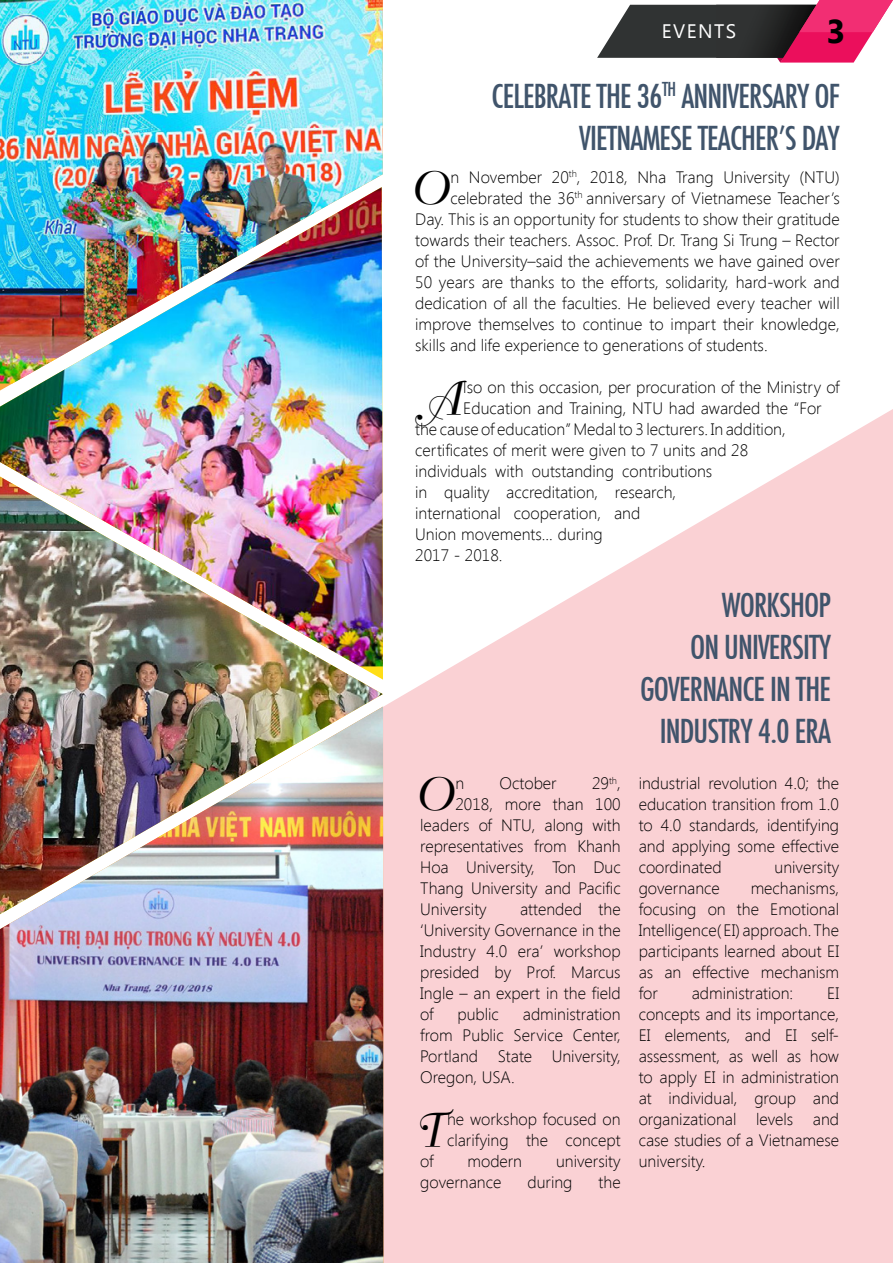
<style>
.page{position:relative;width:893px;height:1263px;background:#fff}
.page>*{position:absolute;margin:0;border:0;box-sizing:border-box;transform-origin:0 0}
.t1{font:46.2px "SFU Belle";color:#000}
.t2{font:36px/42px "SFU Function Condensed";letter-spacing:-.025em;color:#40546b;text-align:right}
.t3{font:700 33px "Segoe UI";color:#000}
.t4{font:19.5px "Segoe UI";letter-spacing:.075em;color:#fff}
.t5{font:300 16.5px/21px "Segoe UI";color:#000;text-align:justify}
</style>
<div class="page">
<svg style="left:383px;top:409px;width:510px;height:854px;fill:#fad1d4"></svg>
<svg style="left:597px;top:0;width:296px;height:63px"></svg>
<img style="left:0;top:390px;width:383px;height:87px">
<img style="left:0;top:477px;width:383px;height:230px">
<img style="left:0;top:0;width:383px;height:383px">
<img style="left:0;top:707px;width:383px;height:556px">
<p class="t4" style="left:662px;top:17px;width:76px">EVENTS</p>
<h3 class="t3" style="left:826px;top:8px;width:20px">3</h3>
<h2 class="t2" style="left:492px;top:71px;width:350px">CELEBRATE THE 36<sup>TH</sup> ANNIVERSARY OF<br>VIETNAMESE TEACHER’S DAY</h2>
<h1 class="t1" style="left:407px;top:151px;width:40px">O</h1>
<p class="t5" style="left:450px;top:166px;width:391px">n November 20<sup>th</sup>, 2018, Nha Trang University (NTU)</p>
<p class="t5" style="left:450px;top:187px;width:391px">celebrated the 36<sup>th</sup> anniversary of Vietnamese Teacher’s</p>
<p class="t5" style="left:415px;top:208px;width:426px">Day. This is an opportunity for students to show their gratitude</p>
<p class="t5" style="left:415px;top:229px;width:426px">towards their teachers. Assoc. Prof. Dr. Trang Si Trung – Rector</p>
<p class="t5" style="left:415px;top:250px;width:426px">of the University–said the achievements we have gained over</p>
<p class="t5" style="left:415px;top:271px;width:426px">50 years are thanks to the efforts, solidarity, hard-work and</p>
<p class="t5" style="left:415px;top:292px;width:426px">dedication of all the faculties. He believed every teacher will</p>
<p class="t5" style="left:415px;top:313px;width:426px">improve themselves to continue to impart their knowledge,</p>
<p class="t5" style="left:415px;top:334px;width:354px">skills and life experience to generations of students.</p>
<h1 class="t1" style="left:423px;top:361px;width:37px">A</h1>
<p class="t5" style="left:463px;top:376px;width:378px">lso on this occasion, per procuration of the Ministry of</p>
<p class="t5" style="left:463px;top:397px;width:360px">Education and Training, NTU had awarded the “For</p>
<p class="t5" style="left:415px;top:418px;width:372px">the cause of education” Medal to 3 lecturers. In addition,</p>
<p class="t5" style="left:415px;top:439px;width:335px">certificates of merit were given to 7 units and 28</p>
<p class="t5" style="left:415px;top:460px;width:298px">individuals with outstanding contributions</p>
<p class="t5" style="left:415px;top:481px;width:262px">in quality accreditation, research,</p>
<p class="t5" style="left:415px;top:502px;width:226px">international cooperation, and</p>
<p class="t5" style="left:415px;top:523px;width:189px">Union movements... during</p>
<p class="t5" style="left:415px;top:544px;width:89px">2017 - 2018.</p>
<h2 class="t2" style="left:640px;top:580px;width:192px">WORKSHOP<br>ON UNIVERSITY<br>GOVERNANCE IN THE<br>INDUSTRY 4.0 ERA</h2>
<h1 class="t1" style="left:412px;top:758px;width:40px">O</h1>
<p class="t5" style="left:455px;top:772px;width:10px">n</p>
<p class="t5" style="left:500px;top:772px;width:59px">October</p>
<p class="t5" style="left:592px;top:772px;width:30px">29<sup>th</sup>,</p>
<p class="t5" style="left:639px;top:772px;width:202px">industrial revolution 4.0; the education transition from 1.0 to 4.0 standards, identifying and applying some effective coordinated</p>
<p class="t5" style="left:455px;top:793px;width:167px">2018, more than 100</p>
<p class="t5" style="left:420px;top:814px;width:202px">leaders of NTU, along with</p>
<p class="t5" style="left:420px;top:835px;width:202px">representatives from Khanh</p>
<p class="t5" style="left:420px;top:856px;width:202px">Hoa University, Ton Duc</p>
<p class="t5" style="left:420px;top:877px;width:202px">Thang University and Pacific</p>
<p class="t5" style="left:420px;top:898px;width:68px">University</p>
<p class="t5" style="left:774px;top:856px;width:66px">university</p>
<p class="t5" style="left:639px;top:877px;width:202px;text-indent:112px">mechanisms, focusing on the Emotional Intelligence( EI) approach. The participants learned about EI as an effective mechanism for</p>
<p class="t5" style="left:639px;top:877px;width:83px">governance</p>
<p class="t5" style="left:420px;top:898px;width:202px;text-indent:100px">attended the ‘University Governance in the Industry 4.0 era’ workshop presided by Prof. Marcus Ingle – an expert in the field of</p>
<p class="t5" style="left:692px;top:982px;width:103px">administration:</p>
<p class="t5" style="left:639px;top:982px;width:202px;text-indent:188px">EI concepts and its importance, EI elements, and EI self&shy;assessment, as well as how to apply EI in administration at individual, group and organizational levels and case studies of a Vietnamese university.</p>
<p class="t5" style="left:420px;top:1003px;width:202px;text-indent:103px">administration from Public Service Center, Portland State University, Oregon, USA.</p>
<h1 class="t1" style="left:413px;top:1094px;width:32px">T</h1>
<p class="t5" style="left:457px;top:1003px;width:43px">public</p>
<p class="t5" style="left:447px;top:1108px;width:175px">he workshop focused on clarifying the concept</p>
<p class="t5" style="left:420px;top:1150px;width:15px">of</p>
<p class="t5" style="left:467px;top:1150px;width:56px">modern</p>
<p class="t5" style="left:556px;top:1150px;width:66px">university</p>
<p class="t5" style="left:420px;top:1171px;width:83px">governance</p>
<p class="t5" style="left:527px;top:1171px;width:46px">during</p>
<p class="t5" style="left:599px;top:1171px;width:24px">the</p>
</div>
